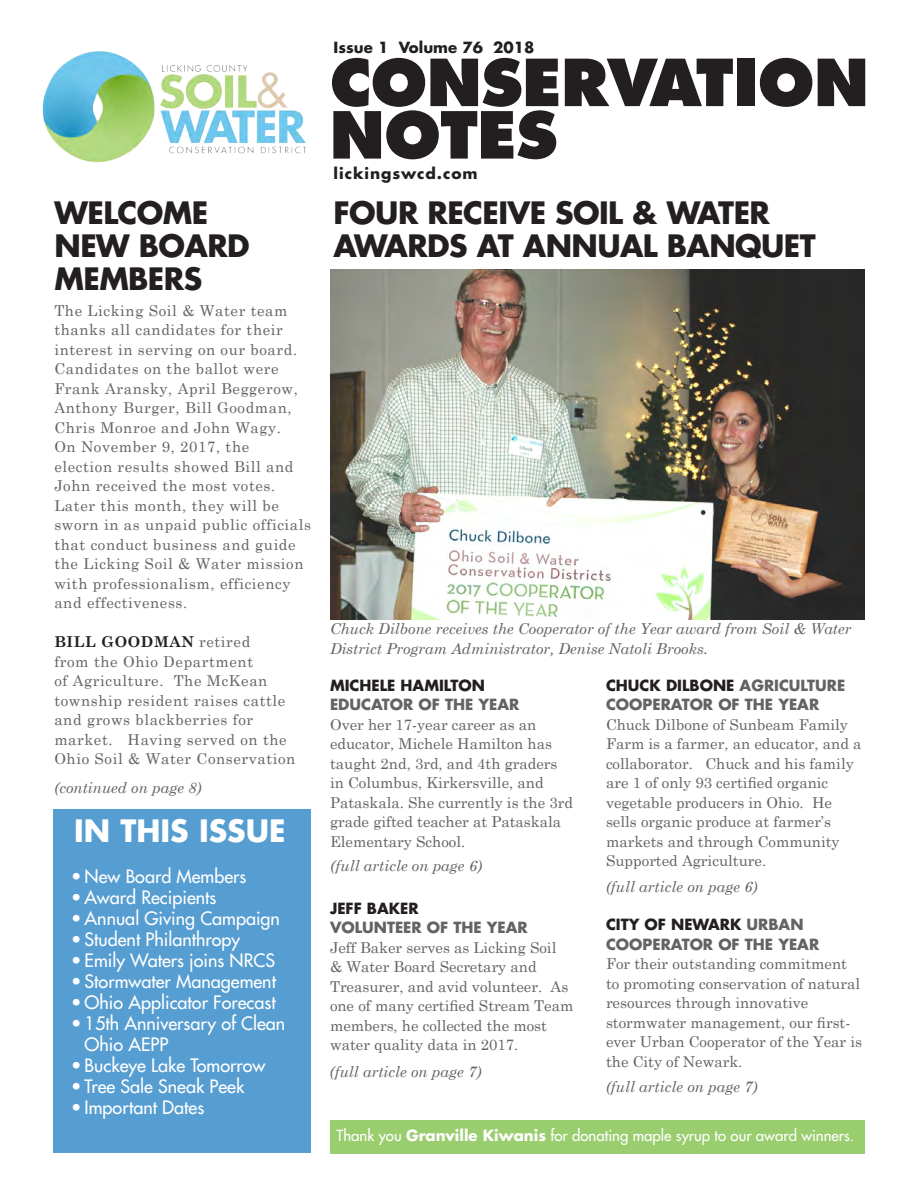
<style>
.page{position:relative;width:918px;height:1188px;background:#fff}
.page>*{position:absolute;margin:0;border:0;box-sizing:border-box;transform-origin:0 0}
.t1{font:800 63px/52.5px "Futura Std";letter-spacing:-.01em;color:#231f20}
.t2{font:700 30px/33px "Futura Std";letter-spacing:-.02em;color:#231f20}
.t3{font:700 30px "Futura Std";color:#fff}
.t4{font:500 18px/21px "Futura Std";color:#fff}
.t5{font:15px/19.5px "Century Schoolbook";color:#636366}
.t6{font:15px/19.5px "Century Schoolbook";letter-spacing:.04em;color:#636366}
.t7{font:italic 15px/19.5px "Century Schoolbook";color:#636366}
.t8{font:700 15px/19.5px "Futura Std";color:#636366}
.t9{font:500 15px "Futura Std";color:#fff}
.t10{font:700 15px "Futura Std";color:#231f20}
.t11{font:700 15px "Futura Std";letter-spacing:.06em;color:#231f20}
.s1{font-weight:700;color:#231f20}
.s2{color:#231f20}
.s3{font-weight:700}
</style>
<div class="page">
<img style="left:42px;top:51px;width:264px;height:112px">
<div style="left:331px;top:1120px;width:534px;height:33px;background:#9acd6e"></div>
<div style="left:53px;top:809px;width:258px;height:344px;background:#569dd1"></div>
<img style="left:331px;top:270px;width:534px;height:350px">
<h2 class="t2" style="left:55px;top:196px;width:197px">WELCOME<br>NEW BOARD<br>MEMBERS</h2>
<p class="t6" style="left:54px;top:300px;width:258px">The Licking Soil &amp; Water team thanks all candidates for their interest in serving on our board.<br>Candidates on the ballot were<br>Frank Aransky, April Beggerow,<br>Anthony Burger, Bill Goodman,<br>Chris Monroe and John Wagy.<br>On November 9, 2017, the<br>election results showed Bill and<br>John received the most votes.<br>Later this month, they will be sworn in as unpaid public officials that conduct business and guide the Licking Soil &amp; Water mission with professionalism, efficiency and effectiveness.</p>
<p class="t6" style="left:54px;top:632px;width:243px"><span class="s1">BILL GOODMAN</span> retired<br>from the Ohio Department<br>of Agriculture. The McKean township resident raises cattle and grows blackberries for market. Having served on the<br>Ohio Soil &amp; Water Conservation</p>
<p class="t7" style="left:54px;top:777px;width:149px">(continued on page 8)</p>
<h2 class="t3" style="left:74px;top:811px;width:213px">IN THIS ISSUE</h2>
<p class="t4" style="left:71px;top:866px;width:177px">• New Board Members</p>
<p class="t4" style="left:71px;top:887px;width:147px">• Award Recipients</p>
<p class="t4" style="left:71px;top:908px;width:210px">• Annual Giving Campaign</p>
<p class="t4" style="left:71px;top:929px;width:171px">• Student Philanthropy</p>
<p class="t4" style="left:71px;top:950px;width:205px">• Emily Waters joins NRCS</p>
<p class="t4" style="left:71px;top:971px;width:206px">• Stormwater Management</p>
<p class="t4" style="left:71px;top:992px;width:206px">• Ohio Applicator Forecast</p>
<p class="t4" style="left:85px;top:1013px;width:202px;text-indent:-14px">• 15th Anniversary of Clean<br>Ohio AEPP</p>
<p class="t4" style="left:71px;top:1055px;width:196px">• Buckeye Lake Tomorrow</p>
<p class="t4" style="left:71px;top:1076px;width:175px">• Tree Sale Sneak Peek</p>
<p class="t4" style="left:71px;top:1097px;width:135px">• Important Dates</p>
<p class="t10" style="left:334px;top:38px;width:202px">Issue 1 Volume 76 2018</p>
<h1 class="t1" style="left:330px;top:56px;width:541px">CONSERVATION<br>NOTES</h1>
<p class="t11" style="left:334px;top:163px;width:145px">lickingswcd.com</p>
<h2 class="t2" style="left:334px;top:196px;width:484px">FOUR RECEIVE SOIL &amp; WATER<br>AWARDS AT ANNUAL BANQUET</h2>
<p class="t7" style="left:330px;top:619px;width:523px">Chuck Dilbone receives the Cooperator of the Year award from Soil &amp; Water<br>District Program Administrator, Denise Natoli Brooks.</p>
<p class="t10" style="left:330px;top:675px;width:157px">MICHELE HAMILTON</p>
<p class="t8" style="left:330px;top:695px;width:191px">EDUCATOR OF THE YEAR</p>
<p class="t5" style="left:330px;top:714px;width:245px">Over her 17-year career as an educator, Michele Hamilton has taught 2nd, 3rd, and 4th graders in Columbus, Kirkersville, and<br>Pataskala. She currently is the 3rd grade gifted teacher at Pataskala<br>Elementary School.</p>
<p class="t7" style="left:331px;top:856px;width:153px">(full article on page 6)</p>
<p class="t10" style="left:330px;top:898px;width:90px">JEFF BAKER</p>
<p class="t8" style="left:330px;top:918px;width:199px">VOLUNTEER OF THE YEAR</p>
<p class="t5" style="left:330px;top:937px;width:245px">Jeff Baker serves as Licking Soil<br>&amp; Water Board Secretary and<br>Treasurer, and avid volunteer. As one of many certified Stream Team members, he collected the most water quality data in 2017.</p>
<p class="t7" style="left:330px;top:1061px;width:153px">(full article on page 7)</p>
<p class="t8" style="left:606px;top:675px;width:241px"><span class="s2">CHUCK DILBONE</span> AGRICULTURE<br>COOPERATOR OF THE YEAR</p>
<p class="t5" style="left:606px;top:714px;width:257px">Chuck Dilbone of Sunbeam Family<br>Farm is a farmer, an educator, and a collaborator. Chuck and his family are 1 of only 93 certified organic vegetable producers in Ohio. He sells organic produce at farmer’s markets and through Community<br>Supported Agriculture.</p>
<p class="t7" style="left:606px;top:877px;width:153px">(full article on page 6)</p>
<p class="t8" style="left:606px;top:915px;width:215px"><span class="s2">CITY OF NEWARK</span> URBAN<br>COOPERATOR OF THE YEAR</p>
<p class="t5" style="left:606px;top:954px;width:258px">For their outstanding commitment to promoting conservation of natural resources through innovative stormwater management, our first&shy;ever Urban Cooperator of the Year is the City of Newark.</p>
<p class="t7" style="left:606px;top:1076px;width:153px">(full article on page 7)</p>
<p class="t9" style="left:337px;top:1126px;width:519px">Thank you <span class="s3">Granville Kiwanis</span> for donating maple syrup to our award winners.</p>
</div>
